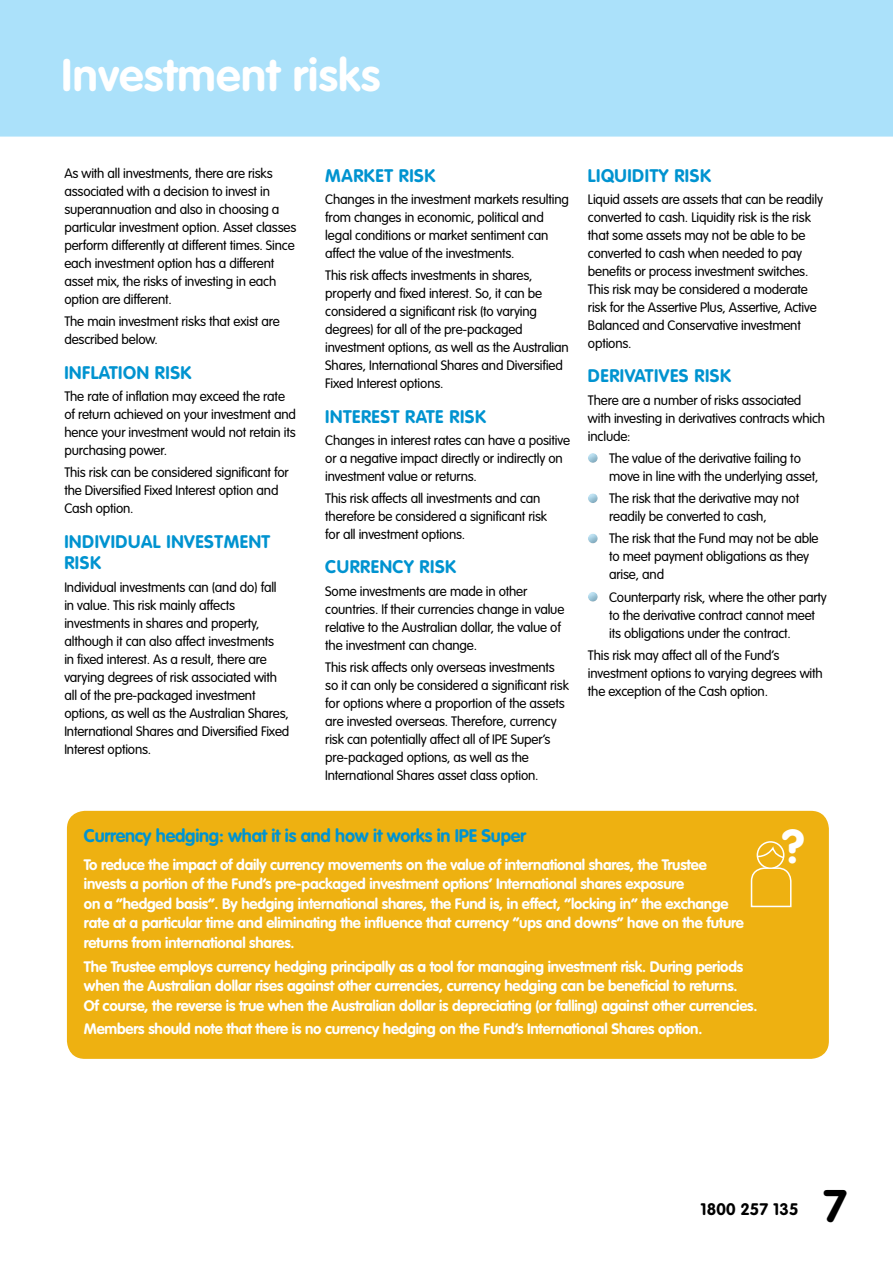
<style>
.page{position:relative;width:893px;height:1263px;background:#fff}
.page>*{position:absolute;margin:0;border:0;box-sizing:border-box;transform-origin:0 0}
.t1{font:700 46.95px "VAG Rounded";color:#fff}
.t2{font:700 45px "VAG Rounded";letter-spacing:.01em;color:#fff}
.t3{font:700 45px "VAG Rounded";color:#000}
.t4{font:700 18px/21.6px "VAG Rounded";letter-spacing:.03em;color:#0093d0}
.t5{font:700 18px "VAG Rounded";letter-spacing:-.015em;color:#0093d0}
.t6{font:700 16.5px "VAG Rounded";letter-spacing:.01em;color:#000}
.t7{font:700 15px/19.5px "VAG Rounded";letter-spacing:-.015em;color:#fff}
.t8{font:300 13.5px/18px "VAG Rounded";letter-spacing:-.015em;color:#000}
</style>
<div class="page">
<div style="left:0;top:0;width:893px;height:137px;background:#abe1fa"></div>
<div style="left:67px;top:811px;width:762px;height:248px;background:#eeb111;border-radius:18px"></div>
<svg style="left:750px;top:867px;width:42px;height:41px"></svg>
<div style="left:757px;top:841px;width:27px;height:28px;border:2px solid #fff;border-radius:50%"></div>
<svg style="left:756px;top:848px;width:29px;height:11px"></svg>
<div style="left:588px;top:451px;width:12px;height:12px;background:#000;opacity:.75"></div>
<div style="left:588px;top:492px;width:12px;height:12px;background:#000;opacity:.75"></div>
<div style="left:588px;top:532px;width:12px;height:12px;background:#000;opacity:.75"></div>
<div style="left:588px;top:590px;width:12px;height:12px;background:#000;opacity:.75"></div>
<h2 class="t2" style="left:62px;top:49px;width:320px">Investment risks</h2>
<p class="t8" style="left:64px;top:164px;width:234px">As with all investments, there are risks associated with a decision to invest in superannuation and also in choosing a particular investment option. Asset classes perform differently at different times. Since each investment option has a different asset mix, the risks of investing in each option are different.</p>
<p class="t8" style="left:64px;top:313px;width:217px">The main investment risks that exist are described below.</p>
<h3 class="t4" style="left:64px;top:361px;width:129px">INFLATION RISK</h3>
<p class="t8" style="left:64px;top:387px;width:233px">The rate of inflation may exceed the rate of return achieved on your investment and hence your investment would not retain its purchasing power.</p>
<p class="t8" style="left:64px;top:463px;width:226px">This risk can be considered significant for the Diversified Fixed Interest option and<br>Cash option.</p>
<h3 class="t4" style="left:64px;top:530px;width:207px">INDIVIDUAL INVESTMENT<br>RISK</h3>
<p class="t8" style="left:64px;top:578px;width:227px">Individual investments can (and do) fall in value. This risk mainly affects investments in shares and property, although it can also affect investments<br>in fixed interest. As a result, there are varying degrees of risk associated with all of the pre-packaged investment options, as well as the Australian Shares, International Shares and Diversified Fixed Interest options.</p>
<h3 class="t4" style="left:325px;top:164px;width:112px">MARKET RISK</h3>
<p class="t8" style="left:325px;top:190px;width:245px">Changes in the investment markets resulting from changes in economic, political and legal conditions or market sentiment can affect the value of the investments.</p>
<p class="t8" style="left:325px;top:266px;width:245px">This risk affects investments in shares, property and fixed interest. So, it can be considered a significant risk (to varying degrees) for all of the pre-packaged investment options, as well as the Australian Shares, International Shares and Diversified Fixed Interest options.</p>
<h3 class="t4" style="left:325px;top:405px;width:162px">INTEREST RATE RISK</h3>
<p class="t8" style="left:325px;top:431px;width:246px">Changes in interest rates can have a positive or a negative impact directly or indirectly on investment value or returns.</p>
<p class="t8" style="left:325px;top:489px;width:223px">This risk affects all investments and can therefore be considered a significant risk for all investment options.</p>
<h3 class="t4" style="left:325px;top:556px;width:132px">CURRENCY RISK</h3>
<p class="t8" style="left:325px;top:582px;width:241px">Some investments are made in other countries. If their currencies change in value relative to the Australian dollar, the value of the investment can change.</p>
<p class="t8" style="left:325px;top:658px;width:245px">This risk affects only overseas investments so it can only be considered a significant risk for options where a proportion of the assets are invested overseas. Therefore, currency risk can potentially affect all of IPE Super’s pre-packaged options, as well as the International Shares asset class option.</p>
<h3 class="t4" style="left:588px;top:164px;width:125px">LIQUIDITY RISK</h3>
<p class="t8" style="left:588px;top:190px;width:237px">Liquid assets are assets that can be readily converted to cash. Liquidity risk is the risk that some assets may not be able to be converted to cash when needed to pay benefits or process investment switches.<br>This risk may be considered a moderate risk for the Assertive Plus, Assertive, Active Balanced and Conservative investment options.</p>
<h3 class="t4" style="left:588px;top:365px;width:145px">DERIVATIVES RISK</h3>
<p class="t8" style="left:588px;top:391px;width:239px">There are a number of risks associated with investing in derivatives contracts which include:</p>
<p class="t8" style="left:609px;top:449px;width:211px">The value of the derivative failing to move in line with the underlying asset,</p>
<p class="t8" style="left:609px;top:489px;width:192px">The risk that the derivative may not readily be converted to cash,</p>
<p class="t8" style="left:609px;top:530px;width:211px">The risk that the Fund may not be able to meet payment obligations as they arise, and</p>
<p class="t8" style="left:609px;top:588px;width:219px">Counterparty risk, where the other party to the derivative contract cannot meet its obligations under the contract.</p>
<p class="t8" style="left:588px;top:646px;width:236px">This risk may affect all of the Fund’s investment options to varying degrees with the exception of the Cash option.</p>
<h3 class="t5" style="left:84px;top:825px;width:444px">Currency hedging: what it is and how it works in IPE Super</h3>
<p class="t7" style="left:84px;top:855px;width:661px">To reduce the impact of daily currency movements on the value of international shares, the Trustee invests a portion of the Fund’s pre-packaged investment options’ International shares exposure<br>on a “hedged basis”. By hedging international shares, the Fund is, in effect, “locking in” the exchange rate at a particular time and eliminating the influence that currency “ups and downs” have on the future returns from international shares.</p>
<p class="t7" style="left:84px;top:956px;width:675px">The Trustee employs currency hedging principally as a tool for managing investment risk. During periods when the Australian dollar rises against other currencies, currency hedging can be beneficial to returns.<br>Of course, the reverse is true when the Australian dollar is depreciating (or falling) against other currencies.</p>
<p class="t7" style="left:84px;top:1019px;width:620px">Members should note that there is no currency hedging on the Fund’s International Shares option.</p>
<h1 class="t1" style="left:782px;top:819px;width:24px">?</h1>
<p class="t6" style="left:701px;top:1199px;width:100px">1800 257 135</p>
<h2 class="t3" style="left:823px;top:1180px;width:26px">7</h2>
</div>
